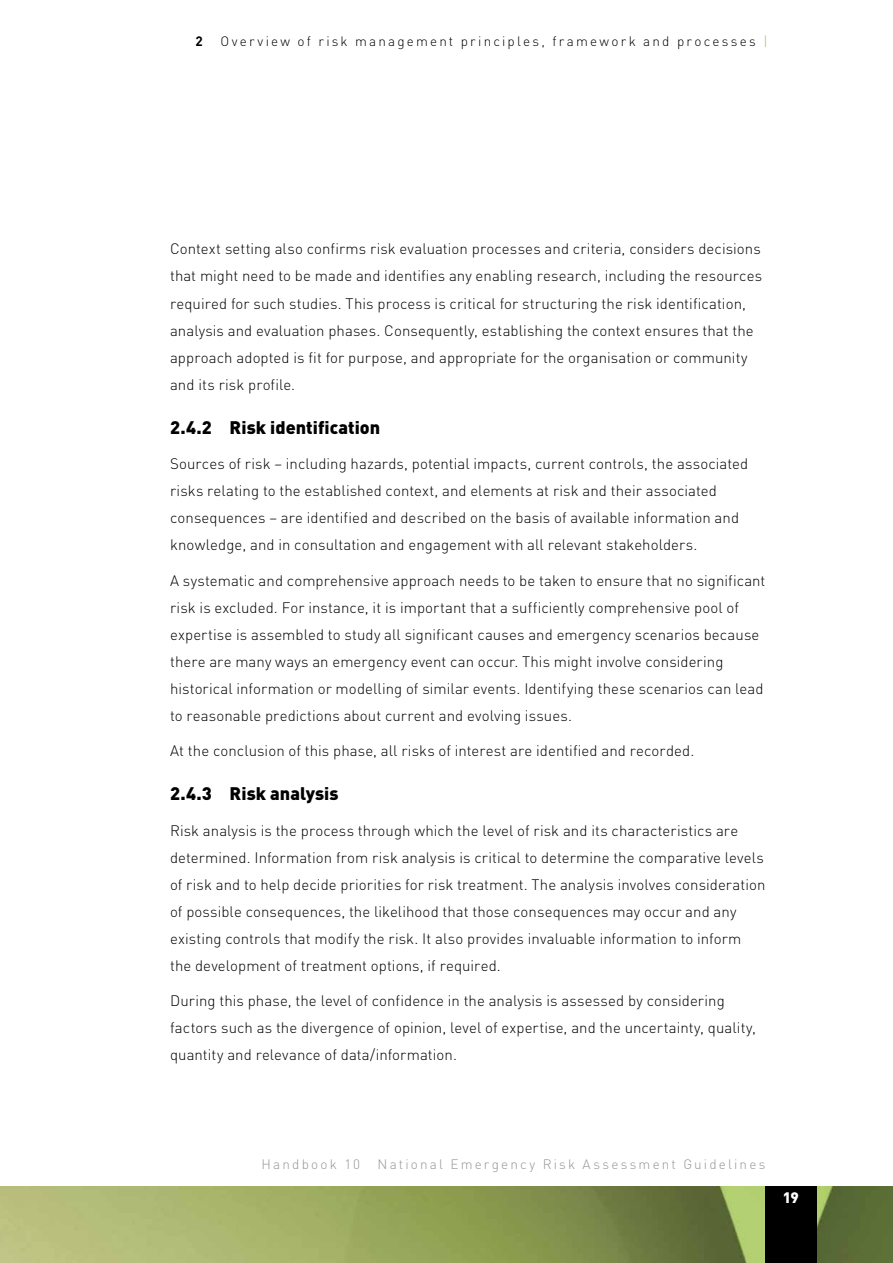
<style>
.page{position:relative;width:893px;height:1263px;background:#fff}
.page>*{position:absolute;margin:0;border:0;box-sizing:border-box;transform-origin:0 0}
.Heading_3{font:900 18px "DINOT";color:#000}
.t1{font:300 15px/27px "DINOT";letter-spacing:.005em;color:#000}
.t2{font:900 15px "DINOT";color:#fff}
.t3{font:300 13.5px "DINOT";letter-spacing:.165em;color:#000}
.t4{font:300 13.5px "DINOT";letter-spacing:.16em;color:#939598}
.t5{font:700 13.5px "DINOT";color:#000}
.s1{color:#94c947}
</style>
<div class="page">
<img style="left:0;top:1186px;width:893px;height:77px">
<div style="left:765px;top:1186px;width:51px;height:77px;background:#000"></div>
<p class="t5" style="left:196px;top:33px;width:9px">2</p>
<p class="t3" style="left:220px;top:33px;width:549px">Overview of risk management principles, framework and processes <span class="s1">|</span></p>
<p class="t1" style="left:170px;top:235px;width:594px">Context setting also confirms risk evaluation processes and criteria, considers decisions that might need to be made and identifies any enabling research, including the resources required for such studies. This process is critical for structuring the risk identification, analysis and evaluation phases. Consequently, establishing the context ensures that the approach adopted is fit for purpose, and appropriate for the organisation or community and its risk profile.</p>
<h3 class="Heading_3" style="left:170px;top:415px;width:212px">2.4.2 Risk identification</h3>
<p class="t1" style="left:170px;top:450px;width:580px">Sources of risk – including hazards, potential impacts, current controls, the associated risks relating to the established context, and elements at risk and their associated consequences – are identified and described on the basis of available information and knowledge, and in consultation and engagement with all relevant stakeholders.</p>
<p class="t1" style="left:170px;top:566px;width:597px">A systematic and comprehensive approach needs to be taken to ensure that no significant risk is excluded. For instance, it is important that a sufficiently comprehensive pool of expertise is assembled to study all significant causes and emergency scenarios because there are many ways an emergency event can occur. This might involve considering historical information or modelling of similar events. Identifying these scenarios can lead to reasonable predictions about current and evolving issues.</p>
<p class="t1" style="left:170px;top:737px;width:526px">At the conclusion of this phase, all risks of interest are identified and recorded.</p>
<h3 class="Heading_3" style="left:170px;top:781px;width:170px">2.4.3 Risk analysis</h3>
<p class="t1" style="left:170px;top:816px;width:597px">Risk analysis is the process through which the level of risk and its characteristics are determined. Information from risk analysis is critical to determine the comparative levels of risk and to help decide priorities for risk treatment. The analysis involves consideration of possible consequences, the likelihood that those consequences may occur and any existing controls that modify the risk. It also provides invaluable information to inform the development of treatment options, if required.</p>
<p class="t1" style="left:170px;top:987px;width:587px">During this phase, the level of confidence in the analysis is assessed by considering factors such as the divergence of opinion, level of expertise, and the uncertainty, quality, quantity and relevance of data/information.</p>
<p class="t4" style="left:262px;top:1156px;width:100px">Handbook 10</p>
<p class="t4" style="left:378px;top:1156px;width:389px">National Emergency Risk Assessment Guidelines</p>
<p class="t2" style="left:783px;top:1188px;width:18px">19</p>
</div>
